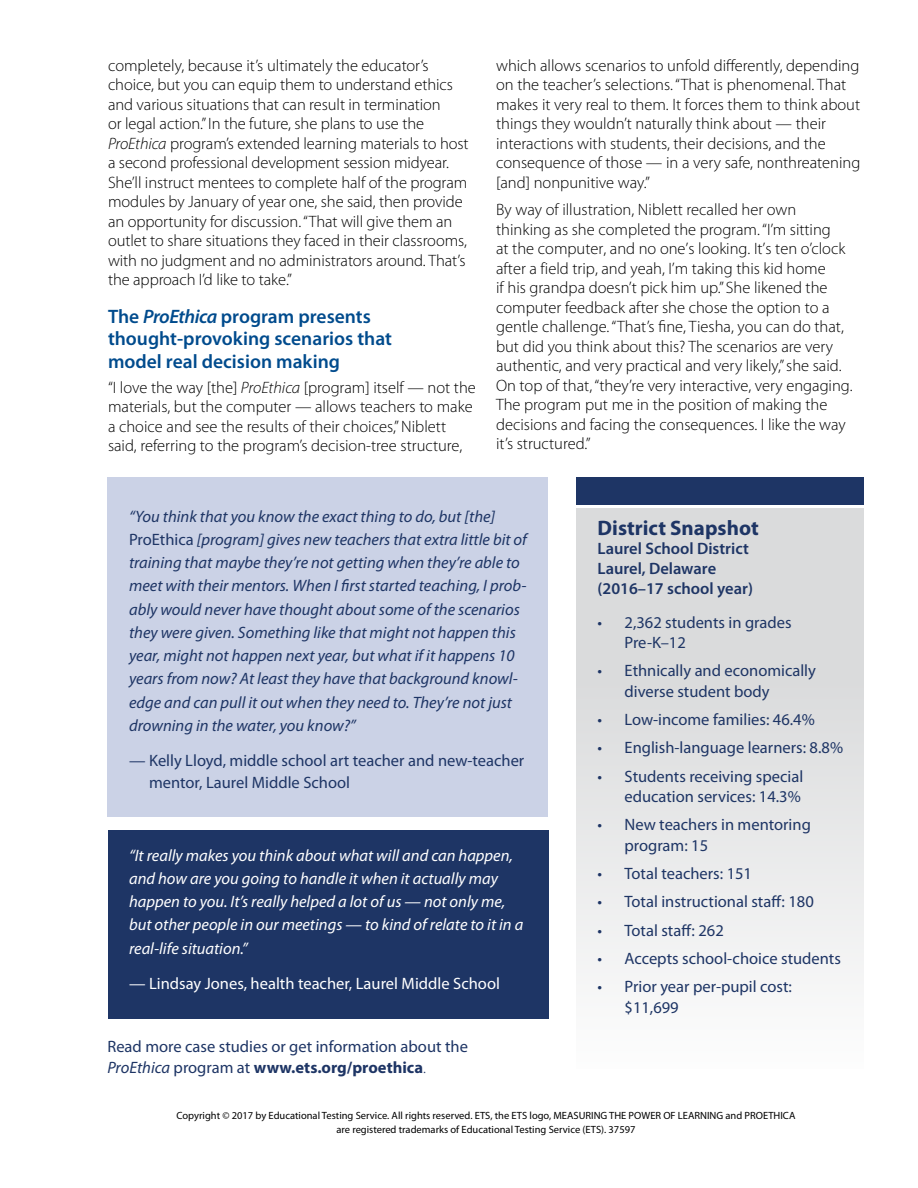
<style>
.page{position:relative;width:918px;height:1188px;background:#fff}
.page>*{position:absolute;margin:0;border:0;box-sizing:border-box;transform-origin:0 0}
.t1{font:700 21px "Myriad Pro";color:#1e3565}
.t2{font:600 19.5px/22.5px "Myriad Pro";color:#004b8d}
.t3{font:300 16.5px/19.5px "Myriad Pro";color:#000}
.sidebar{font:16.5px/20.2px "Myriad Pro";color:#1e3565}
.sidebar-2{font:italic 16.5px/23.2px "Myriad Pro";color:#1e3565}
.sidebar-3{font:italic 16.5px/23.2px "Myriad Pro";color:#fff}
.t4{font:600 16.5px/19.8px "Myriad Pro";color:#1e3565}
.t5{font:16.5px "Myriad Pro";color:#fff}
.t6{font:10.5px/13.5px "Myriad Pro";color:#000;text-align:center}
.s1{font-style:italic}
.s2{font-style:normal}
.s3{font-weight:700}
.s4{font-weight:300}
</style>
<div class="page">
<div style="left:577px;top:509px;width:287px;height:560px;background:linear-gradient(to bottom,#d3d4d5,#fafafa)"></div>
<div style="left:108px;top:831px;width:440px;height:188px;background:#1e3565"></div>
<div style="left:577px;top:477px;width:287px;height:28px;background:#1e3565"></div>
<div style="left:107px;top:477px;width:441px;height:339px;background:#cbd2e6"></div>
<p class="t3" style="left:108px;top:56px;width:362px">completely, because it’s ultimately the educator’s choice, but you can equip them to understand ethics and various situations that can result in termination<br>or legal action.” In the future, she plans to use the <span class="s1">ProEthica</span> program’s extended learning materials to host a second professional development session midyear.<br>She’ll instruct mentees to complete half of the program modules by January of year one, she said, then provide an opportunity for discussion. “That will give them an outlet to share situations they faced in their classrooms, with no judgment and no administrators around. That’s the approach I’d like to take.”</p>
<h3 class="t2" style="left:108px;top:305px;width:286px">The <span class="s1">ProEthica</span> program presents thought-provoking scenarios that model real decision making</h3>
<p class="t3" style="left:108px;top:378px;width:369px">“I love the way [the] <span class="s1">ProEthica</span> [program] itself — not the materials, but the computer — allows teachers to make a choice and see the results of their choices,” Niblett said, referring to the program’s decision-tree structure,</p>
<p class="t3" style="left:496px;top:56px;width:366px">which allows scenarios to unfold differently, depending on the teacher’s selections. “That is phenomenal. That makes it very real to them. It forces them to think about things they wouldn’t naturally think about — their interactions with students, their decisions, and the consequence of those — in a very safe, nonthreatening [and] nonpunitive way.”</p>
<p class="t3" style="left:496px;top:200px;width:358px">By way of illustration, Niblett recalled her own thinking as she completed the program. “I’m sitting<br>at the computer, and no one’s looking. It’s ten o’clock after a field trip, and yeah, I’m taking this kid home<br>if his grandpa doesn’t pick him up.” She likened the computer feedback after she chose the option to a gentle challenge. “That’s fine, Tiesha, you can do that, but did you think about this? The scenarios are very authentic, and very practical and very likely,” she said.<br>On top of that, “they’re very interactive, very engaging.<br>The program put me in the position of making the decisions and facing the consequences. I like the way it’s structured.”</p>
<p class="sidebar-2" style="left:129px;top:505px;width:399px">“You think that you know the exact thing to do, but [the] <span class="s2">ProEthica</span> [program] gives new teachers that extra little bit of training that maybe they’re not getting when they’re able to meet with their mentors. When I first started teaching, I prob&shy;ably would never have thought about some of the scenarios they were given. Something like that might not happen this year, might not happen next year, but what if it happens 10 years from now? At least they have that background knowl&shy;edge and can pull it out when they need to. They’re not just drowning in the water, you know?”</p>
<p class="sidebar" style="left:149px;top:750px;width:377px;line-height:21.8px;text-indent:-20px">— Kelly Lloyd, middle school art teacher and new-teacher mentor, Laurel Middle School</p>
<p class="sidebar-3" style="left:129px;top:844px;width:396px">“It really makes you think about what will and can happen, and how are you going to handle it when it actually may happen to you. It’s really helped a lot of us — not only me, but other people in our meetings — to kind of relate to it in a real-life situation.”</p>
<p class="t5" style="left:129px;top:974px;width:372px">— Lindsay Jones, health teacher, Laurel Middle School</p>
<p class="sidebar" style="left:107px;top:1036px;width:362px;line-height:21px">Read more case studies or get information about the<br><span class="s1">ProEthica</span> program at <span class="s3">www.ets.org/proethica</span><span class="s4">.</span></p>
<p class="t1" style="left:598px;top:516px;width:163px">District Snapshot</p>
<p class="t4" style="left:598px;top:539px;width:157px">Laurel School District<br>Laurel, Delaware (2016–17 school year)</p>
<p class="sidebar" style="left:625px;top:612px;width:169px;text-indent:-27px">• 2,362 students in grades<br>Pre-K–12</p>
<p class="sidebar" style="left:625px;top:661px;width:193px;text-indent:-27px">• Ethnically and economically diverse student body</p>
<p class="sidebar" style="left:598px;top:710px;width:219px">• Low-income families: 46.4%</p>
<p class="sidebar" style="left:598px;top:738px;width:247px">• English-language learners: 8.8%</p>
<p class="sidebar" style="left:598px;top:766px;width:207px;text-align:right">• Students receiving special education services: 14.3%</p>
<p class="sidebar" style="left:625px;top:815px;width:188px;text-indent:-27px">• New teachers in mentoring program: 15</p>
<p class="sidebar" style="left:598px;top:864px;width:156px">• Total teachers: 151</p>
<p class="sidebar" style="left:598px;top:892px;width:218px">• Total instructional staff: 180</p>
<p class="sidebar" style="left:598px;top:920px;width:128px">• Total staff: 262</p>
<p class="sidebar" style="left:598px;top:949px;width:245px">• Accepts school-choice students</p>
<p class="sidebar" style="left:625px;top:977px;width:169px;text-indent:-27px">• Prior year per-pupil cost: $11,699</p>
<p class="t6" style="left:177px;top:1109px;width:620px">Copyright © 2017 by Educational Testing Service. All rights reserved. ETS, the ETS logo, MEASURING THE POWER OF LEARNING and PROETHICA are registered trademarks of Educational Testing Service (ETS). 37597</p>
</div>
